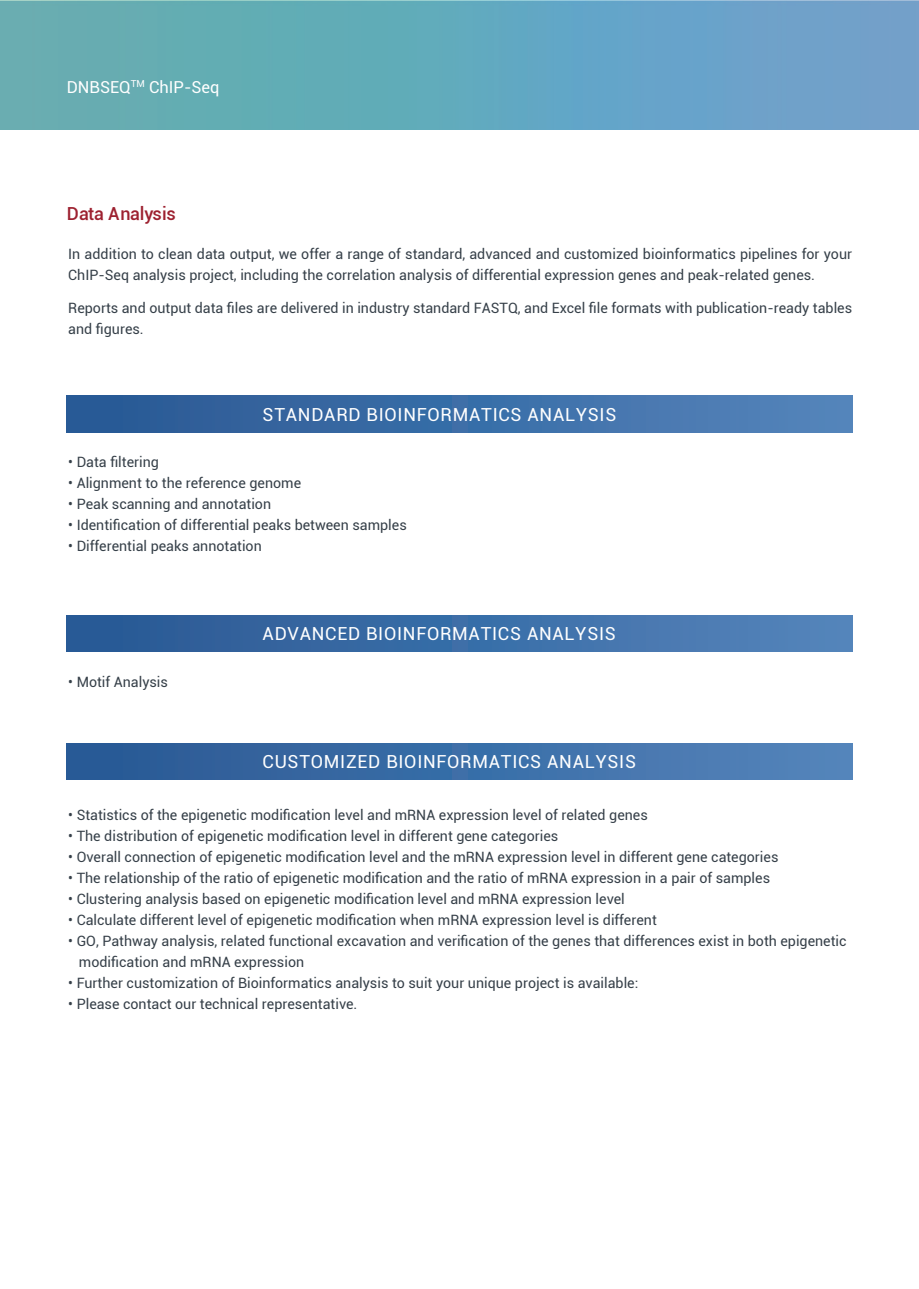
<style>
.page{position:relative;width:919px;height:1289px;background:#fff}
.page>*{position:absolute;margin:0;border:0;box-sizing:border-box;transform-origin:0 0}
.t1{font:18px "Roboto";letter-spacing:.04em;color:#fff}
.t2{font:500 18px "Roboto";letter-spacing:-.005em;color:#9d2130}
.t3{font:16.5px "Roboto";color:#fff}
.t4{font:14.25px/21px "Roboto";color:#364049}
</style>
<div class="page">
<img style="left:0;top:0;width:918px;height:129px">
<div style="left:67px;top:396px;width:785px;height:36px;background:linear-gradient(to right,#265793,#5384bb)"></div>
<div style="left:67px;top:615px;width:785px;height:37px;background:linear-gradient(to right,#265793,#5384bb)"></div>
<div style="left:67px;top:743px;width:785px;height:36px;background:linear-gradient(to right,#265793,#5384bb)"></div>
<p class="t3" style="left:67px;top:75px;width:154px">DNBSEQ<sup>TM</sup> ChIP-Seq</p>
<p class="t2" style="left:67px;top:201px;width:110px">Data Analysis</p>
<p class="t4" style="left:68px;top:243px;width:785px">In addition to clean data output, we offer a range of standard, advanced and customized bioinformatics pipelines for your<br>ChIP-Seq analysis project, including the correlation analysis of differential expression genes and peak-related genes.</p>
<p class="t4" style="left:68px;top:297px;width:785px">Reports and output data files are delivered in industry standard FASTQ, and Excel file formats with publication-ready tables and figures.</p>
<p class="t1" style="left:262px;top:401px;width:355px">STANDARD BIOINFORMATICS ANALYSIS</p>
<p class="t4" style="left:68px;top:451px;width:92px">• Data filtering</p>
<p class="t4" style="left:68px;top:472px;width:234px">• Alignment to the reference genome</p>
<p class="t4" style="left:68px;top:493px;width:204px">• Peak scanning and annotation</p>
<p class="t4" style="left:68px;top:514px;width:340px">• Identification of differential peaks between samples</p>
<p class="t4" style="left:68px;top:535px;width:195px">• Differential peaks annotation</p>
<p class="t4" style="left:68px;top:670px;width:101px">• Motif Analysis</p>
<p class="t1" style="left:262px;top:621px;width:355px">ADVANCED BIOINFORMATICS ANALYSIS</p>
<p class="t1" style="left:262px;top:748px;width:375px">CUSTOMIZED BIOINFORMATICS ANALYSIS</p>
<p class="t4" style="left:68px;top:803px;width:581px">• Statistics of the epigenetic modification level and mRNA expression level of related genes</p>
<p class="t4" style="left:68px;top:824px;width:491px">• The distribution of epigenetic modification level in different gene categories</p>
<p class="t4" style="left:68px;top:845px;width:711px">• Overall connection of epigenetic modification level and the mRNA expression level in different gene categories</p>
<p class="t4" style="left:68px;top:866px;width:703px">• The relationship of the ratio of epigenetic modification and the ratio of mRNA expression in a pair of samples</p>
<p class="t4" style="left:68px;top:887px;width:558px">• Clustering analysis based on epigenetic modification level and mRNA expression level</p>
<p class="t4" style="left:68px;top:908px;width:590px">• Calculate different level of epigenetic modification when mRNA expression level is different</p>
<p class="t4" style="left:79px;top:929px;width:769px;text-indent:-11px">• GO, Pathway analysis, related functional excavation and verification of the genes that differences exist in both epigenetic modification and mRNA expression</p>
<p class="t4" style="left:68px;top:971px;width:571px">• Further customization of Bioinformatics analysis to suit your unique project is available:</p>
<p class="t4" style="left:68px;top:992px;width:290px">• Please contact our technical representative.</p>
</div>
